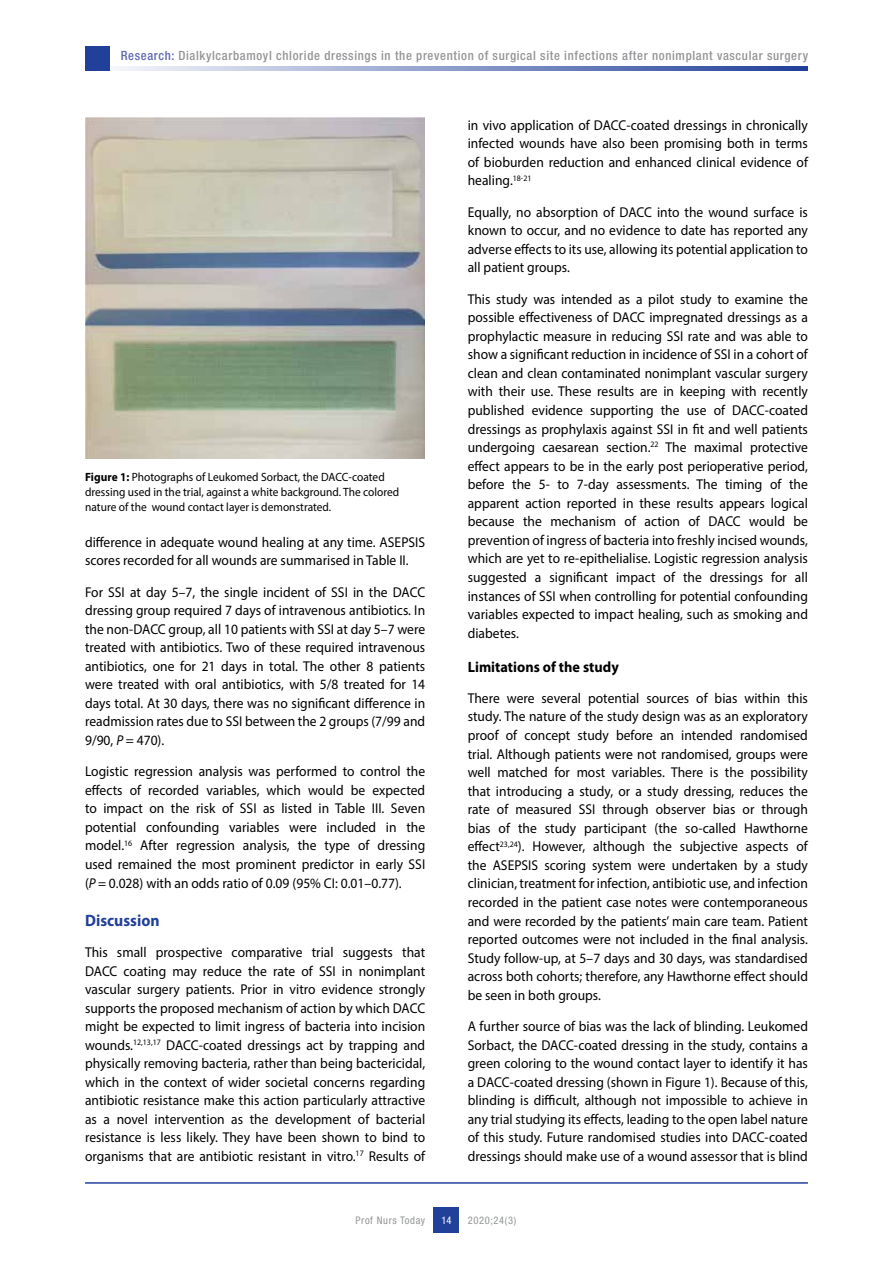
<style>
.page{position:relative;width:893px;height:1263px;background:#fff}
.page>*{position:absolute;margin:0;border:0;box-sizing:border-box;transform-origin:0 0}
.t1{font:700 16.5px "Myriad Pro";color:#21409a;scale:.95 1}
.t2{font:700 15px "Myriad Pro";color:#000;scale:.95 1}
.t3{font:14.25px/18.6px "Myriad Pro";color:#000;text-align:justify;scale:.95 1}
.t4{font:500 condensed 12.75px "Helvetica Neue LT Std";letter-spacing:.05em;color:#939598}
.t5{font:12px/15px "Myriad Pro";color:#000;scale:.95 1}
.t6{font:condensed 10.5px "Helvetica Neue LT Std";letter-spacing:.06em;color:#939598}
.t7{font:condensed 10.5px "Helvetica Neue LT Std";color:#fff}
.s1{color:#6069b0}
.s2{font-weight:700}
.s3{font-style:italic}
</style>
<div class="page">
<svg style="left:109px;top:66px;width:699px;height:5px;background:#8a9ac9"></svg>
<div style="left:85px;top:47px;width:24px;height:24px;background:#21409a"></div>
<div style="left:434px;top:1208px;width:25px;height:25px;background:#21409a"></div>
<hr style="left:85px;top:1182px;width:723px;height:2px;background:#21409a">
<img style="left:85px;top:117px;width:339px;height:342px">
<p class="t4" style="left:121px;top:48px;width:689px"><span class="s1">Research:</span> Dialkylcarbamoyl chloride dressings in the prevention of surgical site infections after nonimplant vascular surgery</p>
<p class="t5" style="left:85px;top:469px;width:332px"><span class="s2">Figure 1:</span> Photographs of Leukomed Sorbact, the DACC-coated dressing used in the trial, against a white background. The colored nature of the wound contact layer is demonstrated.</p>
<p class="t3" style="left:85px;top:532px;width:360px">difference in adequate wound healing at any time. ASEPSIS scores recorded for all wounds are summarised in Table II.</p>
<p class="t3" style="left:85px;top:582px;width:360px">For SSI at day 5–7, the single incident of SSI in the DACC dressing group required 7 days of intravenous antibiotics. In the non-DACC group, all 10 patients with SSI at day 5–7 were treated with antibiotics. Two of these required intravenous antibiotics, one for 21 days in total. The other 8 patients were treated with oral antibiotics, with 5/8 treated for 14 days total. At 30 days, there was no significant difference in readmission rates due to SSI between the 2 groups (7/99 and 9/90, <span class="s3">P</span> = 470).</p>
<p class="t3" style="left:85px;top:762px;width:360px">Logistic regression analysis was performed to control the effects of recorded variables, which would be expected to impact on the risk of SSI as listed in Table III. Seven potential confounding variables were included in the model.<sup>16</sup> After regression analysis, the type of dressing used remained the most prominent predictor in early SSI (<span class="s3">P</span> = 0.028) with an odds ratio of 0.09 (95% CI: 0.01–0.77).</p>
<p class="t1" style="left:85px;top:909px;width:80px">Discussion</p>
<p class="t3" style="left:85px;top:943px;width:360px">This small prospective comparative trial suggests that DACC coating may reduce the rate of SSI in nonimplant vascular surgery patients. Prior in vitro evidence strongly supports the proposed mechanism of action by which DACC might be expected to limit ingress of bacteria into incision wounds.<sup>12,13,17</sup> DACC-coated dressings act by trapping and physically removing bacteria, rather than being bactericidal, which in the context of wider societal concerns regarding antibiotic resistance make this action particularly attractive as a novel intervention as the development of bacterial resistance is less likely. They have been shown to bind to organisms that are antibiotic resistant in vitro.<sup>17</sup> Results of</p>
<p class="t3" style="left:468px;top:115px;width:360px">in vivo application of DACC-coated dressings in chronically infected wounds have also been promising both in terms of bioburden reduction and enhanced clinical evidence of healing.<sup>18-21</sup></p>
<p class="t3" style="left:468px;top:202px;width:360px">Equally, no absorption of DACC into the wound surface is known to occur, and no evidence to date has reported any adverse effects to its use, allowing its potential application to all patient groups.</p>
<p class="t3" style="left:468px;top:289px;width:360px">This study was intended as a pilot study to examine the possible effectiveness of DACC impregnated dressings as a prophylactic measure in reducing SSI rate and was able to show a significant reduction in incidence of SSI in a cohort of clean and clean contaminated nonimplant vascular surgery with their use. These results are in keeping with recently published evidence supporting the use of DACC-coated dressings as prophylaxis against SSI in fit and well patients undergoing caesarean section.<sup>22</sup> The maximal protective effect appears to be in the early post perioperative period, before the 5- to 7-day assessments. The timing of the apparent action reported in these results appears logical because the mechanism of action of DACC would be prevention of ingress of bacteria into freshly incised wounds, which are yet to re-epithelialise. Logistic regression analysis suggested a significant impact of the dressings for all instances of SSI when controlling for potential confounding variables expected to impact healing, such as smoking and diabetes.</p>
<p class="t2" style="left:468px;top:657px;width:160px">Limitations of the study</p>
<p class="t3" style="left:468px;top:689px;width:360px">There were several potential sources of bias within this study. The nature of the study design was as an exploratory proof of concept study before an intended randomised trial. Although patients were not randomised, groups were well matched for most variables. There is the possibility that introducing a study, or a study dressing, reduces the rate of measured SSI through observer bias or through bias of the study participant (the so-called Hawthorne effect<sup>23,24</sup>). However, although the subjective aspects of the ASEPSIS scoring system were undertaken by a study clinician, treatment for infection, antibiotic use, and infection recorded in the patient case notes were contemporaneous and were recorded by the patients’ main care team. Patient reported outcomes were not included in the final analysis.<br>Study follow-up, at 5–7 days and 30 days, was standardised across both cohorts; therefore, any Hawthorne effect should be seen in both groups.</p>
<p class="t3" style="left:468px;top:1017px;width:360px">A further source of bias was the lack of blinding. Leukomed Sorbact, the DACC-coated dressing in the study, contains a green coloring to the wound contact layer to identify it has a DACC-coated dressing (shown in Figure 1). Because of this, blinding is difficult, although not impossible to achieve in any trial studying its effects, leading to the open label nature of this study. Future randomised studies into DACC-coated dressings should make use of a wound assessor that is blind</p>
<p class="t6" style="left:356px;top:1214px;width:71px">Prof Nurs Today</p>
<p class="t7" style="left:441px;top:1214px;width:12px">14</p>
<p class="t6" style="left:468px;top:1214px;width:50px">2020;24(3)</p>
</div>
